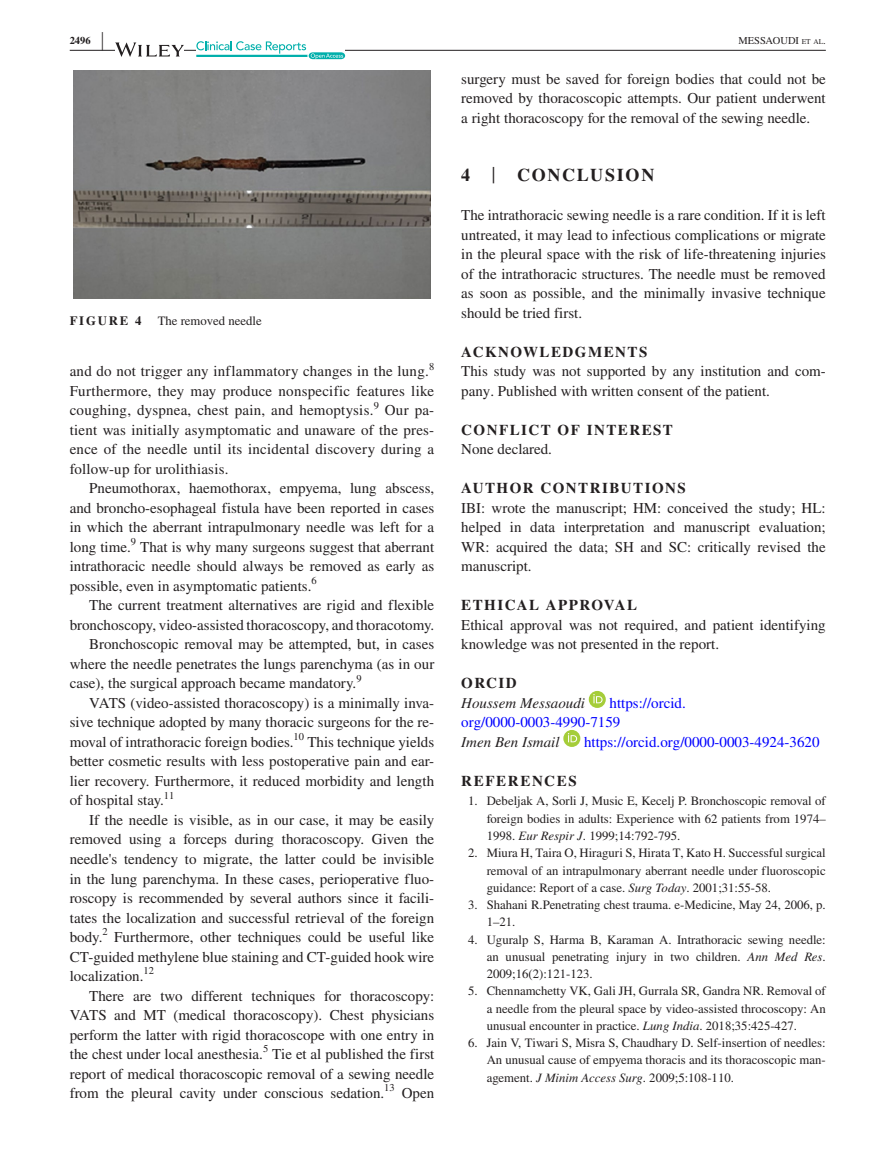
<style>
.page{position:relative;width:893px;height:1174px;background:#fff}
.page>*{position:absolute;margin:0;border:0;box-sizing:border-box;transform-origin:0 0}
.t1{font:700 25.95px "STIX";color:#231f20;scale:.36 1}
.t2{font:700 18px "STIX";letter-spacing:.1em;color:#231f20}
.t3{font:15px/19.5px "STIX";color:#231f20;text-align:justify}
.t4{font:700 15px "STIX";letter-spacing:.1em;color:#231f20}
.t5{font:15px/19.5px "STIX";color:#00f}
.t6{font:italic 15px "STIX";color:#231f20}
.t7{font:12.75px/17.2px "STIX";color:#231f20;text-align:justify}
.t8{font:700 12.75px "STIX";letter-spacing:.14em;color:#231f20}
.t9{font:10.5px "STIX";color:#231f20}
.t10{font:10.5px "STIX";color:#231f20}
.t11{font:700 10.5px "STIX";color:#231f20}
.s1{font-size:7.35px}
.s2{font-weight:400;font-size:23.7px}
.s3{font-style:italic}
</style>
<div class="page">
<hr style="left:70px;top:50px;width:756px;height:1px;background:#231f20">
<svg style="left:115px;top:42px;width:69px;height:15px"></svg>
<svg style="left:196px;top:41px;width:149px;height:18px"></svg>
<div style="left:589px;top:691px;width:17px;height:17px;background:#a5cd39;border-radius:50%"></div>
<svg style="left:593px;top:694px;width:10px;height:9px"></svg>
<svg style="left:563px;top:730px;width:17px;height:17px"></svg>
<svg style="left:568px;top:733px;width:9px;height:9px"></svg>
<img style="left:73px;top:70px;width:358px;height:229px">
<p class="t11" style="left:70px;top:34px;width:22px">2496</p>
<h1 class="t1" style="left:102px;top:26px;width:7px">|</h1>
<p class="t10" style="left:738px;top:33px;width:89px">MESSAOUDI <span class="s1">et al</span>.</p>
<p class="t8" style="left:70px;top:313px;width:73px">FIGURE 4</p>
<p class="t7" style="left:158px;top:313px;width:106px">The removed needle</p>
<p class="t3" style="left:70px;top:362px;width:361px">and do not trigger any inflammatory changes in the lung.</p>
<p class="t9" style="left:429px;top:359px;width:7px">8</p>
<p class="t3" style="left:70px;top:382px;width:366px">Furthermore, they may produce nonspecific features like coughing, dyspnea, chest pain, and hemoptysis.</p>
<p class="t9" style="left:374px;top:398px;width:7px">9</p>
<p class="t3" style="left:70px;top:401px;width:366px;text-indent:315px">Our pa&shy;tient was initially asymptomatic and unaware of the pres&shy;ence of the needle until its incidental discovery during a follow-up for urolithiasis.</p>
<p class="t3" style="left:70px;top:479px;width:366px;text-indent:19px">Pneumothorax, haemothorax, empyema, lung abscess, and broncho-esophageal fistula have been reported in cases in which the aberrant intrapulmonary needle was left for a long time.</p>
<p class="t9" style="left:131px;top:534px;width:7px">9</p>
<p class="t3" style="left:70px;top:538px;width:366px;text-indent:70px">That is why many surgeons suggest that aberrant intrathoracic needle should always be removed as early as possible, even in asymptomatic patients.</p>
<p class="t9" style="left:311px;top:573px;width:7px">6</p>
<p class="t3" style="left:89px;top:596px;width:347px">The current treatment alternatives are rigid and flexible</p>
<p class="t3" style="left:70px;top:616px;width:366px">bronchoscopy, video-assisted thoracoscopy, and thoracotomy.</p>
<p class="t3" style="left:89px;top:635px;width:347px">Bronchoscopic removal may be attempted, but, in cases</p>
<p class="t3" style="left:70px;top:655px;width:366px">where the needle penetrates the lungs parenchyma (as in our</p>
<p class="t3" style="left:70px;top:674px;width:288px">case), the surgical approach became mandatory.</p>
<p class="t9" style="left:356px;top:671px;width:7px">9</p>
<p class="t3" style="left:70px;top:694px;width:366px;text-indent:20px">VATS (video-assisted thoracoscopy) is a minimally inva&shy;sive technique adopted by many thoracic surgeons for the re&shy;moval of intrathoracic foreign bodies.</p>
<p class="t9" style="left:294px;top:729px;width:12px">10</p>
<p class="t3" style="left:70px;top:733px;width:366px;text-indent:238px">This technique yields better cosmetic results with less postoperative pain and ear&shy;lier recovery. Furthermore, it reduced morbidity and length of hospital stay.</p>
<p class="t9" style="left:164px;top:788px;width:12px">11</p>
<p class="t3" style="left:70px;top:811px;width:366px;text-indent:20px">If the needle is visible, as in our case, it may be easily removed using a forceps during thoracoscopy. Given the needle's tendency to migrate, the latter could be invisible in the lung parenchyma. In these cases, perioperative fluo&shy;roscopy is recommended by several authors since it facili&shy;tates the localization and successful retrieval of the foreign body.</p>
<p class="t9" style="left:102px;top:924px;width:7px">2</p>
<p class="t3" style="left:70px;top:928px;width:366px;text-indent:45px">Furthermore, other techniques could be useful like CT-guided methylene blue staining and CT-guided hook wire localization.</p>
<p class="t9" style="left:143px;top:963px;width:12px">12</p>
<p class="t3" style="left:70px;top:986px;width:366px;text-indent:20px">There are two different techniques for thoracoscopy:<br>VATS and MT (medical thoracoscopy). Chest physicians perform the latter with rigid thoracoscope with one entry in the chest under local anesthesia.</p>
<p class="t9" style="left:263px;top:1041px;width:7px">5</p>
<p class="t3" style="left:70px;top:1045px;width:366px;text-indent:202px">Tie et al published the first report of medical thoracoscopic removal of a sewing needle from the pleural cavity under conscious sedation.</p>
<p class="t9" style="left:384px;top:1080px;width:12px">13</p>
<p class="t3" style="left:402px;top:1084px;width:34px">Open</p>
<p class="t3" style="left:461px;top:70px;width:366px">surgery must be saved for foreign bodies that could not be removed by thoracoscopic attempts. Our patient underwent a right thoracoscopy for the removal of the sewing needle.</p>
<p class="t2" style="left:461px;top:164px;width:195px">4 <span class="s2">|</span> CONCLUSION</p>
<p class="t3" style="left:461px;top:206px;width:366px">The intrathoracic sewing needle is a rare condition. If it is left untreated, it may lead to infectious complications or migrate in the pleural space with the risk of life-threatening injuries of the intrathoracic structures. The needle must be removed as soon as possible, and the minimally invasive technique should be tried first.</p>
<p class="t4" style="left:461px;top:343px;width:188px">ACKNOWLEDGMENTS</p>
<p class="t3" style="left:461px;top:362px;width:366px">This study was not supported by any institution and com&shy;pany. Published with written consent of the patient.</p>
<p class="t4" style="left:461px;top:421px;width:213px">CONFLICT OF INTEREST</p>
<p class="t3" style="left:461px;top:440px;width:92px">None declared.</p>
<p class="t4" style="left:461px;top:479px;width:226px">AUTHOR CONTRIBUTIONS</p>
<p class="t3" style="left:461px;top:499px;width:366px">IBI: wrote the manuscript; HM: conceived the study; HL: helped in data interpretation and manuscript evaluation; WR: acquired the data; SH and SC: critically revised the manuscript.</p>
<p class="t4" style="left:461px;top:596px;width:177px">ETHICAL APPROVAL</p>
<p class="t3" style="left:461px;top:616px;width:366px">Ethical approval was not required, and patient identifying knowledge was not presented in the report.</p>
<p class="t4" style="left:461px;top:674px;width:57px">ORCID</p>
<p class="t6" style="left:461px;top:692px;width:125px">Houssem Messaoudi</p>
<p class="t5" style="left:461px;top:694px;width:226px;text-indent:148px">https://orcid. org/0000-0003-4990-7159</p>
<p class="t6" style="left:461px;top:731px;width:100px">Imen Ben Ismail</p>
<p class="t5" style="left:584px;top:733px;width:237px">https://orcid.org/0000-0003-4924-3620</p>
<p class="t4" style="left:461px;top:772px;width:117px">REFERENCES</p>
<p class="t7" style="left:487px;top:793px;width:340px;text-indent:-19px">1. Debeljak A, Sorli J, Music E, Kecelj P. Bronchoscopic removal of foreign bodies in adults: Experience with 62 patients from 1974– 1998. <span class="s3">Eur Respir J</span>. 1999;14:792-795.</p>
<p class="t7" style="left:487px;top:845px;width:341px;text-indent:-19px">2. Miura H, Taira O, Hiraguri S, Hirata T, Kato H. Successful surgical removal of an intrapulmonary aberrant needle under fluoroscopic guidance: Report of a case. <span class="s3">Surg Today</span>. 2001;31:55-58.</p>
<p class="t7" style="left:487px;top:897px;width:340px;text-indent:-19px">3. Shahani R.Penetrating chest trauma. e-Medicine, May 24, 2006, p.<br>1–21.</p>
<p class="t7" style="left:487px;top:931px;width:341px;text-indent:-19px">4. Uguralp S, Harma B, Karaman A. Intrathoracic sewing needle: an unusual penetrating injury in two children. <span class="s3">Ann Med Res</span>.<br>2009;16(2):121-123.</p>
<p class="t7" style="left:487px;top:983px;width:341px;text-indent:-19px">5. Chennamchetty VK, Gali JH, Gurrala SR, Gandra NR. Removal of a needle from the pleural space by video-assisted throcoscopy: An unusual encounter in practice. <span class="s3">Lung India</span>. 2018;35:425-427.</p>
<p class="t7" style="left:487px;top:1035px;width:340px;text-indent:-19px">6. Jain V, Tiwari S, Misra S, Chaudhary D. Self-insertion of needles:<br>An unusual cause of empyema thoracis and its thoracoscopic man&shy;agement. <span class="s3">J Minim Access Surg</span>. 2009;5:108-110.</p>
</div>
